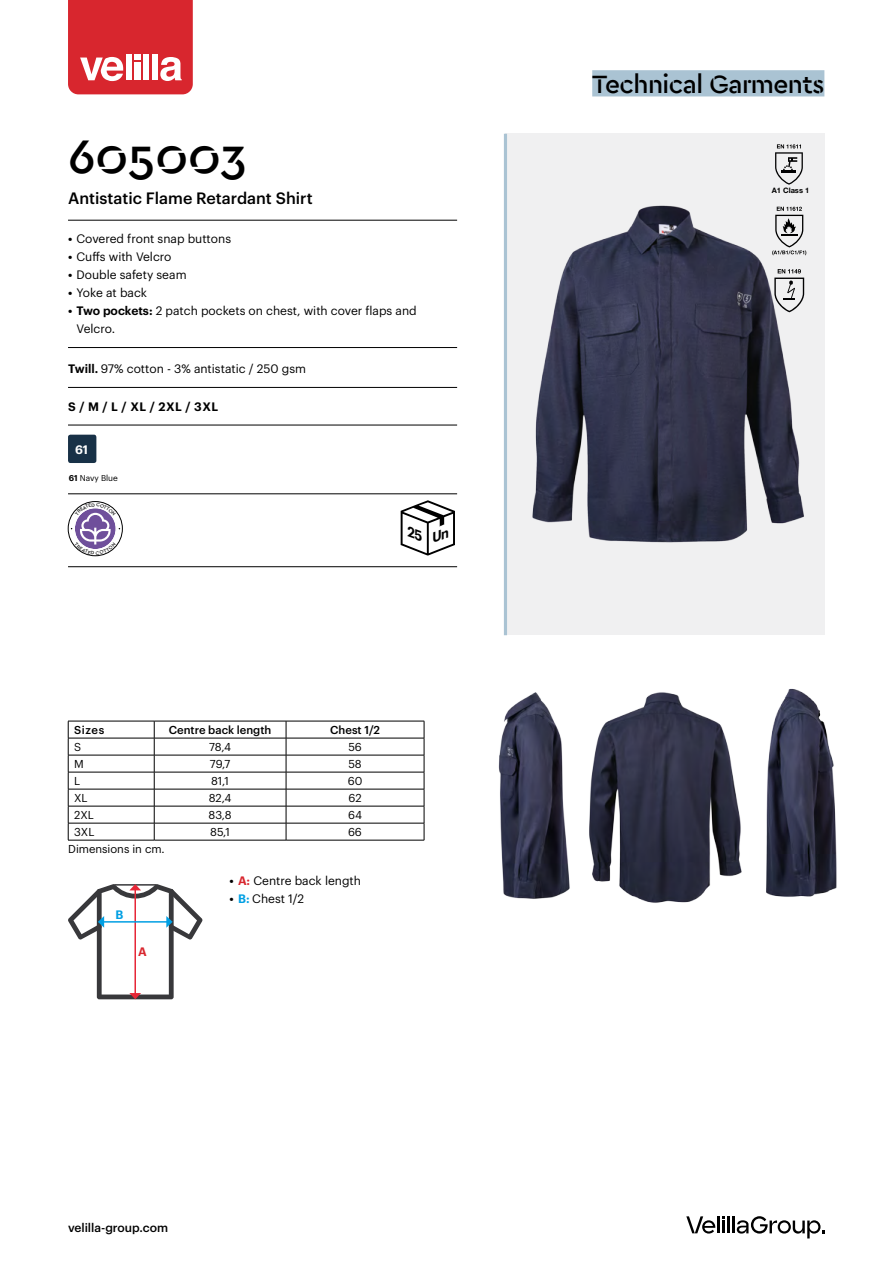
<style>
.page{position:relative;width:893px;height:1263px;background:#fff}
.page>*{position:absolute;margin:0;border:0;box-sizing:border-box;transform-origin:0 0}
.t1{font:500 49.5px "Cera Stencil";color:#000}
.t2{font:500 26.25px "Cera Stencil";letter-spacing:-.02em;color:#000}
.t3{font:500 16.2px "Graphik";color:#000}
.t4{font:600 12.15px "Graphik";color:#fff}
.t5{font:12px/18px "Graphik";color:#000}
.t6{font:500 12px "Graphik";color:#000}
.t7{font:600 12px "Graphik";letter-spacing:.04em;color:#000}
.t8{font:600 12px "Graphik";color:#d8262e}
.t9{font:600 12px "Graphik";color:#009fe3}
.t10{font:11.25px "Graphik";color:#000}
.t11{font:500 11.25px "Graphik";color:#000}
.t12{font:8.25px "Graphik";color:#000}
.t13{font:700 7.5px "Helvetica Neue LT Std";color:#000}
.s1{font-weight:600}
.s2{font-weight:600;color:#d8262e}
.s3{font-weight:600;color:#009fe3}
</style>
<div class="page">
<img style="left:498px;top:692px;width:72px;height:207px">
<img style="left:766px;top:688px;width:71px;height:209px">
<img style="left:589px;top:692px;width:153px;height:211px">
<div style="left:505px;top:134px;width:320px;height:501px;background:#f0f0f1"></div>
<img style="left:532px;top:205px;width:275px;height:338px">
<hr style="left:504px;top:134px;width:3px;height:501px;background:#aac3d3">
<svg style="left:68px;top:0;width:125px;height:94px;background:#dd434a"></svg>
<hr style="left:717px;top:1216px;width:3px;height:17px;background:#000">
<hr style="left:727px;top:1216px;width:3px;height:17px;background:#000">
<svg style="left:722px;top:1216px;width:3px;height:17px"></svg>
<svg style="left:686px;top:1216px;width:29px;height:17px"></svg>
<svg style="left:733px;top:1216px;width:92px;height:22px"></svg>
<svg style="left:774px;top:269px;width:30px;height:43px"></svg>
<svg style="left:772px;top:207px;width:34px;height:48px"></svg>
<svg style="left:775px;top:144px;width:28px;height:41px"></svg>
<hr style="left:68px;top:220px;width:389px;height:1px;background:#000">
<hr style="left:68px;top:347px;width:389px;height:1px;background:#000">
<hr style="left:68px;top:387px;width:389px;height:1px;background:#000">
<hr style="left:68px;top:425px;width:389px;height:1px;background:#000">
<hr style="left:68px;top:494px;width:389px;height:1px;background:#000">
<hr style="left:68px;top:566px;width:389px;height:1px;background:#000">
<div style="left:68px;top:435px;width:28px;height:28px;background:#183147;border-radius:2px"></div>
<div style="left:68px;top:501px;width:55px;height:55px;border:1px solid #000;border-radius:50%"></div>
<svg style="left:68px;top:884px;width:135px;height:115px"></svg>
<hr style="left:154px;top:721px;width:132px;height:1px;background:#000">
<hr style="left:286px;top:721px;width:138px;height:1px;background:#000">
<hr style="left:68px;top:738px;width:86px;height:1px;background:#000">
<hr style="left:154px;top:738px;width:132px;height:1px;background:#000">
<hr style="left:286px;top:738px;width:138px;height:1px;background:#000">
<hr style="left:68px;top:755px;width:86px;height:1px;background:#000">
<hr style="left:154px;top:755px;width:132px;height:1px;background:#000">
<hr style="left:286px;top:755px;width:138px;height:1px;background:#000">
<hr style="left:68px;top:772px;width:86px;height:1px;background:#000">
<hr style="left:154px;top:772px;width:132px;height:1px;background:#000">
<hr style="left:286px;top:772px;width:138px;height:1px;background:#000">
<hr style="left:68px;top:789px;width:86px;height:1px;background:#000">
<hr style="left:154px;top:789px;width:132px;height:1px;background:#000">
<hr style="left:286px;top:789px;width:138px;height:1px;background:#000">
<hr style="left:68px;top:806px;width:86px;height:1px;background:#000">
<hr style="left:154px;top:806px;width:132px;height:1px;background:#000">
<hr style="left:286px;top:806px;width:138px;height:1px;background:#000">
<hr style="left:68px;top:823px;width:86px;height:1px;background:#000">
<hr style="left:154px;top:823px;width:132px;height:1px;background:#000">
<svg style="left:154px;top:721px;width:1px;height:119px"></svg>
<hr style="left:286px;top:823px;width:138px;height:1px;background:#000">
<svg style="left:286px;top:721px;width:1px;height:119px"></svg>
<svg style="left:424px;top:721px;width:1px;height:119px"></svg>
<hr style="left:68px;top:840px;width:86px;height:1px;background:#000">
<hr style="left:154px;top:840px;width:132px;height:1px;background:#000">
<hr style="left:286px;top:840px;width:138px;height:1px;background:#000">
<hr style="left:68px;top:721px;width:86px;height:1px;background:#000">
<svg style="left:68px;top:721px;width:1px;height:119px"></svg>
<div style="left:592px;top:70px;width:232px;height:26px;background:#aac3d3"></div>
<svg style="left:71px;top:503px;width:49px;height:52px"></svg>
<svg style="left:401px;top:500px;width:54px;height:56px"></svg>
<h1 class="t1" style="left:68px;top:124px;width:180px">605003</h1>
<h3 class="t3" style="left:68px;top:186px;width:246px">Antistatic Flame Retardant Shirt</h3>
<p class="t5" style="left:68px;top:229px;width:165px"><span class="s1">•</span> Covered front snap buttons</p>
<p class="t5" style="left:68px;top:247px;width:105px"><span class="s1">•</span> Cuffs with Velcro</p>
<p class="t5" style="left:68px;top:265px;width:120px"><span class="s1">•</span> Double safety seam</p>
<p class="t5" style="left:68px;top:283px;width:80px"><span class="s1">•</span> Yoke at back</p>
<p class="t5" style="left:77px;top:301px;width:342px;text-indent:-9px"><span class="s1">• Two pockets:</span> 2 patch pockets on chest, with cover flaps and<br>Velcro.</p>
<p class="t5" style="left:68px;top:359px;width:240px"><span class="s1">Twill.</span> 97% cotton - 3% antistatic / 250 gsm</p>
<p class="t7" style="left:68px;top:397px;width:152px">S / M / L / XL / 2XL / 3XL</p>
<p class="t4" style="left:75px;top:440px;width:15px">61</p>
<p class="t12" style="left:69px;top:472px;width:51px"><span class="s1">61</span> Navy Blue</p>
<p class="t11" style="left:74px;top:721px;width:32px">Sizes</p>
<p class="t11" style="left:169px;top:721px;width:104px">Centre back length</p>
<p class="t11" style="left:330px;top:721px;width:51px">Chest 1/2</p>
<p class="t10" style="left:74px;top:739px;width:9px">S</p>
<p class="t10" style="left:209px;top:739px;width:23px">78,4</p>
<p class="t10" style="left:348px;top:739px;width:15px">56</p>
<p class="t10" style="left:74px;top:756px;width:11px">M</p>
<p class="t10" style="left:210px;top:756px;width:22px">79,7</p>
<p class="t10" style="left:348px;top:756px;width:15px">58</p>
<p class="t10" style="left:74px;top:773px;width:8px">L</p>
<p class="t10" style="left:211px;top:773px;width:20px">81,1</p>
<p class="t10" style="left:348px;top:773px;width:16px">60</p>
<p class="t10" style="left:74px;top:790px;width:15px">XL</p>
<p class="t10" style="left:209px;top:790px;width:24px">82,4</p>
<p class="t10" style="left:348px;top:790px;width:15px">62</p>
<p class="t10" style="left:74px;top:807px;width:21px">2XL</p>
<p class="t10" style="left:209px;top:807px;width:25px">83,8</p>
<p class="t10" style="left:348px;top:807px;width:15px">64</p>
<p class="t10" style="left:74px;top:824px;width:22px">3XL</p>
<p class="t10" style="left:210px;top:824px;width:21px">85,1</p>
<p class="t10" style="left:348px;top:824px;width:15px">66</p>
<p class="t10" style="left:68px;top:841px;width:98px">Dimensions in cm.</p>
<p class="t9" style="left:116px;top:905px;width:9px">B</p>
<p class="t8" style="left:138px;top:942px;width:10px">A</p>
<p class="t5" style="left:230px;top:871px;width:133px"><span class="s1">•</span> <span class="s2">A:</span> Centre back length</p>
<p class="t5" style="left:230px;top:889px;width:76px"><span class="s1">•</span> <span class="s3">B:</span> Chest 1/2</p>
<p class="t6" style="left:68px;top:1218px;width:101px">velilla-group.com</p>
<h2 class="t2" style="left:592px;top:67px;width:234px">Technical Garments</h2>
<p class="t13" style="left:772px;top:186px;width:39px">A1 Class 1</p>
</div>
